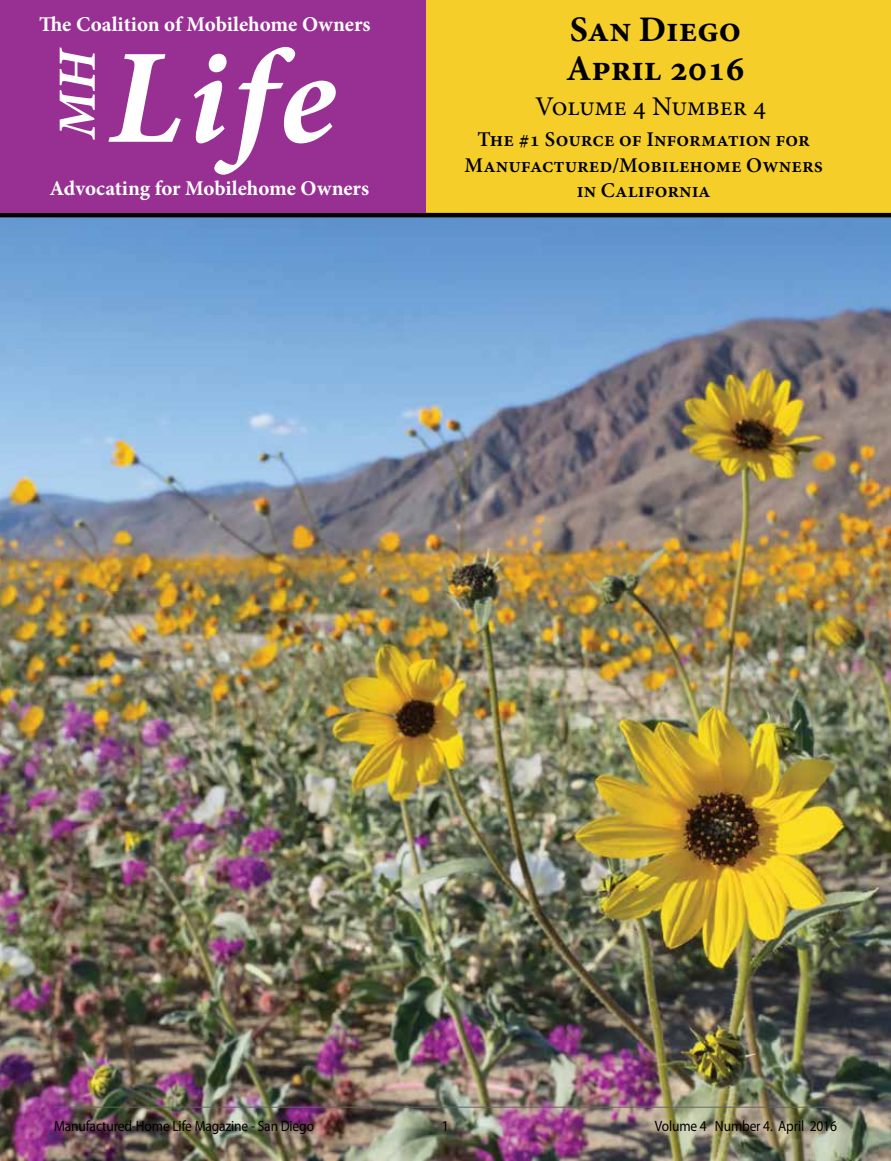
<style>
.page{position:relative;width:891px;height:1161px;background:#fff}
.page>*{position:absolute;margin:0;border:0;box-sizing:border-box;transform-origin:0 0}
.t1{font:italic 700 135px "Minion Pro";color:#fff}
.t2{font:italic 700 54px "Minion Pro";color:#fff}
.t3{font:700 36px "Minion Pro";color:#000}
.t4{font:27px "Minion Pro";letter-spacing:-.005em;color:#000}
.t5{font:600 21px/25.2px "Minion Pro";color:#000;text-align:center}
.t6{font:700 21px "Minion Pro";color:#fff}
.t7{font:15px "Myriad Pro";letter-spacing:-.01em;color:#000;scale:.9 1}
.t8{font:15px "Myriad Pro";letter-spacing:-.01em;color:#000}
</style>
<div class="page">
<img style="left:0;top:217px;width:891px;height:944px">
<hr style="left:54px;top:1107px;width:783px;height:1px;background:#636466">
<div style="left:0;top:0;width:891px;height:217px;background:#f5ce2a"></div>
<div style="left:0;top:0;width:425px;height:213px;background:#973092"></div>
<div style="left:516px;top:93px;width:270px;height:27px;border:2px solid #f5ce2a"></div>
<p class="t6" style="left:39px;top:10px;width:333px">The Coalition of Mobilehome Owners</p>
<h3 class="t3" style="left:570px;top:4px;width:173px">San Diego</h3>
<h1 class="t1" style="left:109px;top:2px;width:228px">Life</h1>
<h3 class="t3" style="left:566px;top:43px;width:180px">April 2016</h3>
<h2 class="t2" style="left:39px;top:139px;width:93px;rotate:-90deg">MH</h2>
<p class="t4" style="left:535px;top:88px;width:233px">Volume 4 Number 4</p>
<p class="t5" style="left:465px;top:127px;width:360px">The #1 Source of Information for<br>Manufactured/Mobilehome Owners in California</p>
<p class="t6" style="left:50px;top:174px;width:321px">Advocating for Mobilehome Owners</p>
<p class="t7" style="left:54px;top:1117px;width:290px">Manufactured-Home Life Magazine - San Diego</p>
<p class="t8" style="left:442px;top:1117px;width:9px">1</p>
<p class="t7" style="left:655px;top:1117px;width:204px">Volume 4 Number 4. April 2016</p>
</div>
